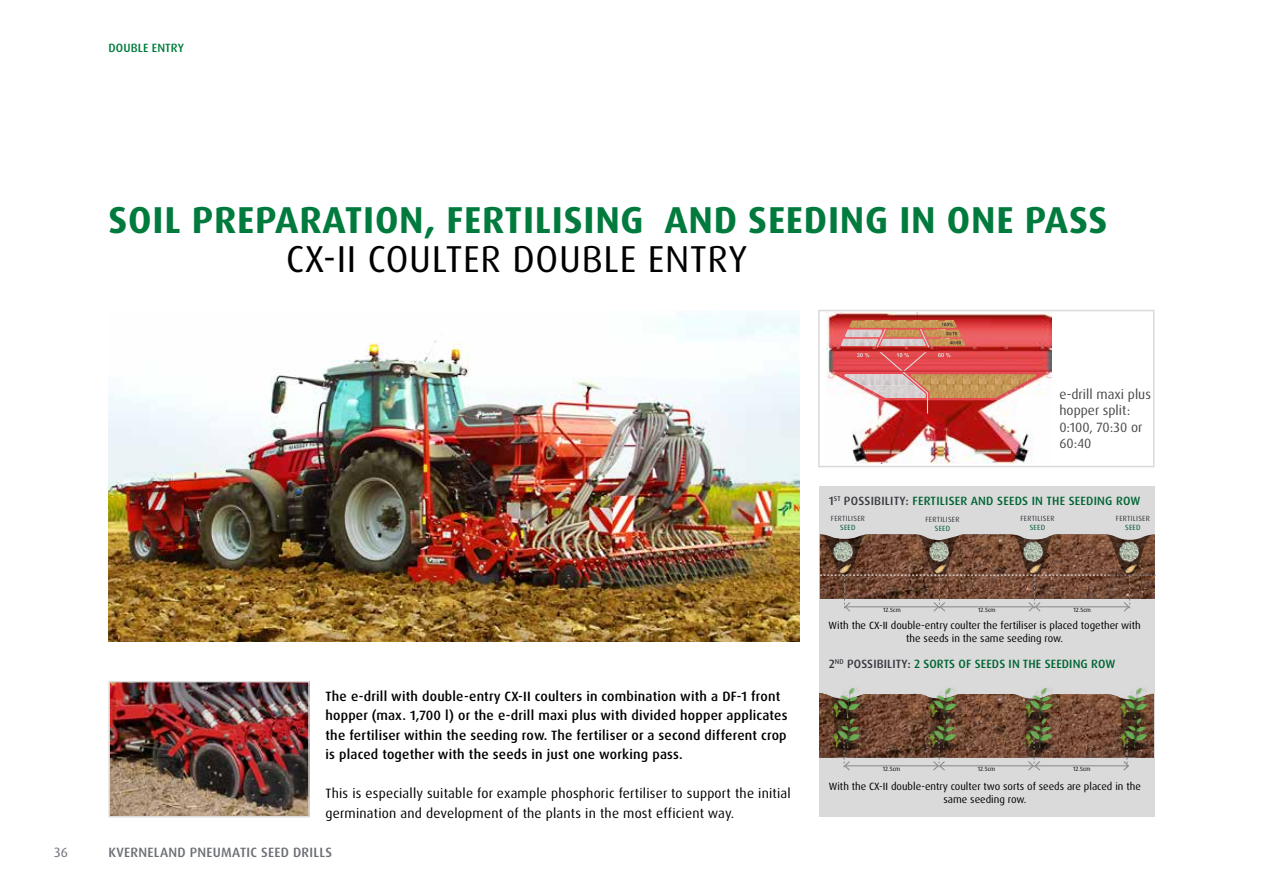
<style>
.page{position:relative;width:1263px;height:893px;background:#fff}
.page>*{position:absolute;margin:0;border:0;box-sizing:border-box;transform-origin:0 0}
.t1{font:700 37.5px "Dax Pro";letter-spacing:.02em;color:#007b3d}
.t2{font:37.5px "Dax Pro";letter-spacing:.02em;color:#000}
.t3{font:500 13.5px/19.5px "Dax Pro";letter-spacing:.015em;color:#000}
.t4{font:13.5px/19.5px "Dax Pro";letter-spacing:.015em;color:#000}
.t5{font:13.5px/16.2px "Dax Pro";color:#4a4a49}
.t6{font:500 13.5px "Dax Pro";letter-spacing:.02em;color:#6d6f76}
.t7{font:13.5px "Dax Pro";color:#6d6f76}
.t8{font:500 12px "Dax Pro";letter-spacing:.015em;color:#006533}
.t9{font:500 12px "Dax Pro";letter-spacing:.01em;color:#007b3d}
.t10{font:10.5px/13.5px "Dax Pro";color:#000;text-align:center}
.t11{font:7.5px "Dax Pro";letter-spacing:.035em;color:#393b41}
.t12{font:7.5px "Dax Pro";letter-spacing:.035em;color:#005833}
.t13{font:6px "Dax Pro";color:#000}
.s1{color:#393b41}
</style>
<div class="page">
<img style="left:108px;top:311px;width:691px;height:330px">
<img style="left:111px;top:684px;width:196px;height:130px">
<div style="left:108px;top:681px;width:202px;height:136px;border:2px solid #dadada"></div>
<img style="left:826px;top:313px;width:226px;height:150px">
<svg style="left:841px;top:321px;width:195px;height:93px;background:#d87a6f"></svg>
<div style="left:818px;top:310px;width:336px;height:157px;border:2px solid #dadada"></div>
<div style="left:819px;top:486px;width:335px;height:330px;background:#dadada"></div>
<svg style="left:820px;top:534px;width:336px;height:77px"></svg>
<img style="left:839px;top:566px;width:14px;height:9px">
<img style="left:827px;top:541px;width:34px;height:25px">
<img style="left:934px;top:566px;width:14px;height:9px">
<img style="left:922px;top:541px;width:34px;height:25px">
<img style="left:1029px;top:566px;width:14px;height:9px">
<img style="left:1017px;top:541px;width:34px;height:25px">
<img style="left:1124px;top:566px;width:14px;height:9px">
<img style="left:1113px;top:541px;width:34px;height:25px">
<img style="left:845px;top:687px;width:14px;height:6px">
<img style="left:941px;top:687px;width:15px;height:6px">
<img style="left:1037px;top:687px;width:15px;height:6px">
<img style="left:1132px;top:687px;width:15px;height:6px">
<svg style="left:819px;top:693px;width:335px;height:77px"></svg>
<p class="t9" style="left:108px;top:40px;width:77px">DOUBLE ENTRY</p>
<h1 class="t1" style="left:109px;top:195px;width:1000px">SOIL PREPARATION, FERTILISING AND SEEDING IN ONE PASS</h1>
<h1 class="t2" style="left:286px;top:234px;width:463px">CX-II COULTER DOUBLE ENTRY</h1>
<p class="t5" style="left:1059px;top:386px;width:93px">e-drill maxi plus hopper split:<br>0:100, 70:30 or<br>60:40</p>
<p class="t8" style="left:829px;top:493px;width:313px"><span class="s1">1</span><sup>ST</sup> <span class="s1">POSSIBILITY:</span> FERTILISER AND SEEDS IN THE SEEDING ROW</p>
<p class="t11" style="left:831px;top:513px;width:36px">FERTILISER</p>
<p class="t12" style="left:840px;top:522px;width:17px">SEED</p>
<p class="t11" style="left:925px;top:514px;width:36px">FERTILISER</p>
<p class="t12" style="left:935px;top:523px;width:17px">SEED</p>
<p class="t11" style="left:1020px;top:514px;width:36px">FERTILISER</p>
<p class="t12" style="left:1030px;top:523px;width:17px">SEED</p>
<p class="t11" style="left:1116px;top:513px;width:36px">FERTILISER</p>
<p class="t12" style="left:1125px;top:522px;width:17px">SEED</p>
<p class="t13" style="left:883px;top:606px;width:19px">12.5cm</p>
<p class="t13" style="left:978px;top:606px;width:19px">12.5cm</p>
<p class="t13" style="left:1073px;top:606px;width:19px">12.5cm</p>
<p class="t10" style="left:829px;top:618px;width:314px">With the CX-II double-entry coulter the fertiliser is placed together with the seeds in the same seeding row.</p>
<p class="t3" style="left:325px;top:686px;width:464px">The e-drill with double-entry CX-II coulters in combination with a DF-1 front hopper (max. 1,700 l) or the e-drill maxi plus with divided hopper applicates the fertiliser within the seeding row. The fertiliser or a second different crop is placed together with the seeds in just one working pass.</p>
<p class="t4" style="left:325px;top:784px;width:467px">This is especially suitable for example phosphoric fertiliser to support the initial germination and development of the plants in the most efficient way.</p>
<p class="t7" style="left:54px;top:843px;width:15px">36</p>
<p class="t6" style="left:108px;top:843px;width:225px">KVERNELAND PNEUMATIC SEED DRILLS</p>
<p class="t8" style="left:829px;top:656px;width:288px"><span class="s1">2</span><sup>ND</sup> <span class="s1">POSSIBILITY:</span> 2 SORTS OF SEEDS IN THE SEEDING ROW</p>
<p class="t13" style="left:883px;top:765px;width:19px">12.5cm</p>
<p class="t13" style="left:978px;top:765px;width:19px">12.5cm</p>
<p class="t13" style="left:1073px;top:765px;width:19px">12.5cm</p>
<p class="t10" style="left:829px;top:779px;width:314px">With the CX-II double-entry coulter two sorts of seeds are placed in the same seeding row.</p>
</div>
